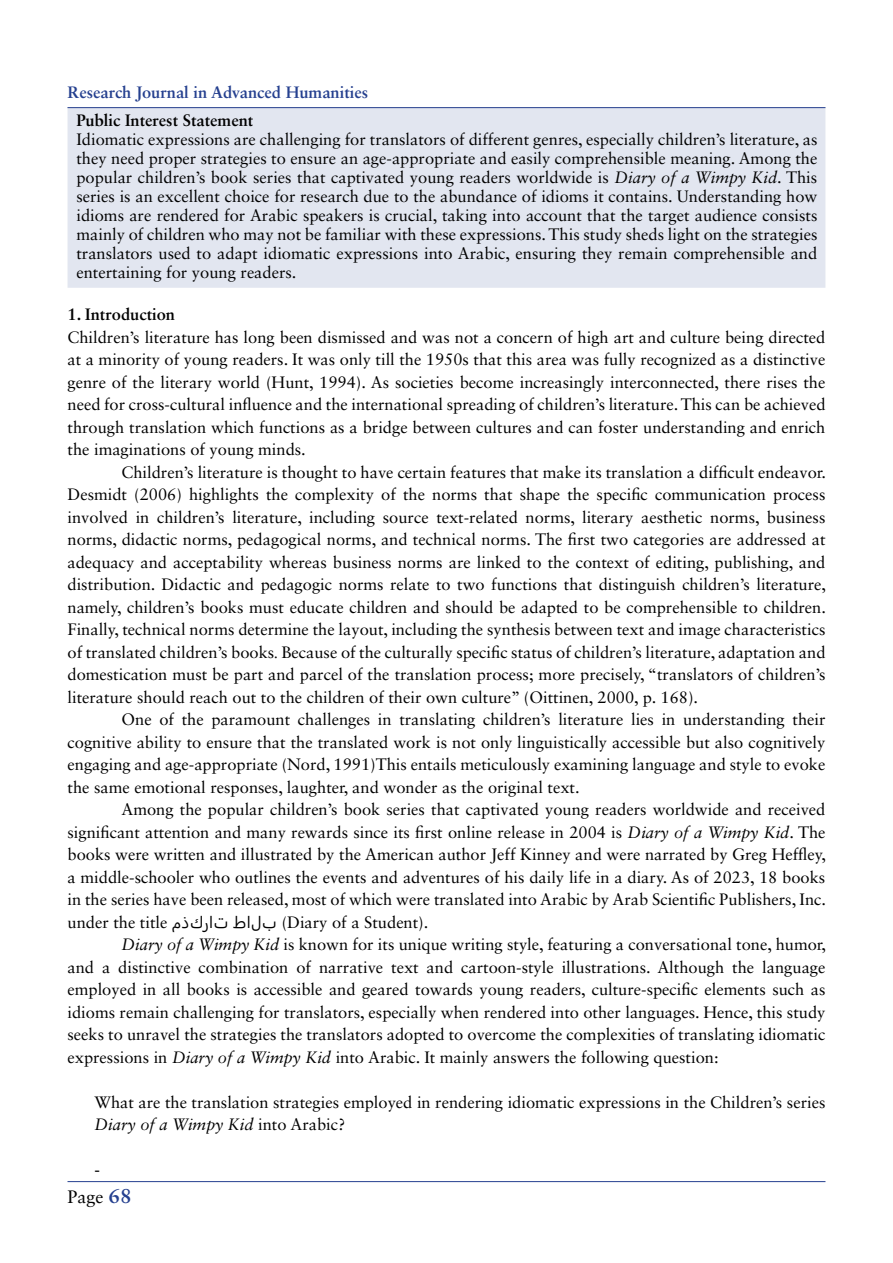
<style>
.page{position:relative;width:893px;height:1263px;background:#fff}
.page>*{position:absolute;margin:0;border:0;box-sizing:border-box;transform-origin:0 0}
.t1{font:18px "Sabon LT Std";color:#000}
.t2{font:16.5px/22.5px "Sabon LT Std";color:#000;text-align:justify}
.t3{font:700 16.5px "Sabon LT Std";color:#000}
.t4{font:700 16.5px "Sabon LT Std";color:#25408f}
.t5{font:16.5px "Times New Roman";color:#000}
.s1{font-style:italic}
.s2{font-family:"Segoe UI"}
.s3{font-weight:700;font-size:21px;color:#25408f}
</style>
<div class="page">
<hr style="left:68px;top:1181px;width:757px;height:1px;background:#25408f">
<div style="left:68px;top:107px;width:757px;height:181px;background:#e2e6f0"></div>
<p class="t4" style="left:68px;top:82px;width:302px">Research Journal in Advanced Humanities</p>
<p class="t3" style="left:76px;top:110px;width:178px">Public Interest Statement</p>
<p class="t2" style="left:76px;top:130px;width:742px;line-height:18.9px">Idiomatic expressions are challenging for translators of different genres, especially children’s literature, as they need proper strategies to ensure an age-appropriate and easily comprehensible meaning. Among the popular children’s book series that captivated young readers worldwide is <span class="s1">Diary of a Wimpy Kid</span>. This series is an excellent choice for research due to the abundance of idioms it contains. Understanding how idioms are rendered for Arabic speakers is crucial, taking into account that the target audience consists mainly of children who may not be familiar with these expressions. This study sheds light on the strategies translators used to adapt idiomatic expressions into Arabic, ensuring they remain comprehensible and entertaining for young readers.</p>
<p class="t3" style="left:68px;top:304px;width:109px">1. Introduction</p>
<p class="t2" style="left:68px;top:325px;width:759px">Children’s literature has long been dismissed and was not a concern of high art and culture being directed at a minority of young readers. It was only till the 1950s that this area was fully recognized as a distinctive genre of the literary world (Hunt, 1994). As societies become increasingly interconnected, there rises the need for cross-cultural influence and the international spreading of children’s literature. This can be achieved through translation which functions as a bridge between cultures and can foster understanding and enrich the imaginations of young minds.</p>
<p class="t2" style="left:68px;top:461px;width:760px;text-indent:54px">Children’s literature is thought to have certain features that make its translation a difficult endeavor.<br>Desmidt (2006) highlights the complexity of the norms that shape the specific communication process involved in children’s literature, including source text-related norms, literary aesthetic norms, business norms, didactic norms, pedagogical norms, and technical norms. The first two categories are addressed at adequacy and acceptability whereas business norms are linked to the context of editing, publishing, and distribution. Didactic and pedagogic norms relate to two functions that distinguish children’s literature, namely, children’s books must educate children and should be adapted to be comprehensible to children.<br>Finally, technical norms determine the layout, including the synthesis between text and image characteristics of translated children’s books<span class="s2">.</span> Because of the culturally specific status of children’s literature, adaptation and domestication must be part and parcel of the translation process; more precisely, “translators of children’s literature should reach out to the children of their own culture” (Oittinen, 2000, p. 168).</p>
<p class="t2" style="left:68px;top:708px;width:759px;text-indent:54px">One of the paramount challenges in translating children’s literature lies in understanding their cognitive ability to ensure that the translated work is not only linguistically accessible but also cognitively engaging and age-appropriate (Nord, 1991)This entails meticulously examining language and style to evoke the same emotional responses, laughter, and wonder as the original text.</p>
<p class="t2" style="left:68px;top:798px;width:760px;text-indent:54px">Among the popular children’s book series that captivated young readers worldwide and received significant attention and many rewards since its first online release in 2004 is <span class="s1">Diary of a Wimpy Kid</span>. The books were written and illustrated by the American author Jeff Kinney and were narrated by Greg Heffley, a middle-schooler who outlines the events and adventures of his daily life in a diary. As of 2023, 18 books in the series have been released, most of which were translated into Arabic by Arab Scientific Publishers, Inc. under the title <span class="s2">كذم تا ر ط لا ب</span> )Diary of a Student).</p>
<p class="t2" style="left:67px;top:933px;width:760px;text-indent:54px"><span class="s1">Diary of a Wimpy Kid</span> is known for its unique writing style, featuring a conversational tone, humor, and a distinctive combination of narrative text and cartoon-style illustrations. Although the language employed in all books is accessible and geared towards young readers, culture-specific elements such as idioms remain challenging for translators, especially when rendered into other languages. Hence, this study seeks to unravel the strategies the translators adopted to overcome the complexities of translating idiomatic expressions in <span class="s1">Diary of a Wimpy Kid</span> into Arabic. It mainly answers the following question:</p>
<p class="t2" style="left:94px;top:1091px;width:732px">What are the translation strategies employed in rendering idiomatic expressions in the Children’s series<br><span class="s1">Diary of a Wimpy Kid</span> into Arabic?</p>
<p class="t5" style="left:94px;top:1158px;width:7px">-</p>
<p class="t1" style="left:68px;top:1185px;width:66px">Page <span class="s3">68</span></p>
</div>
